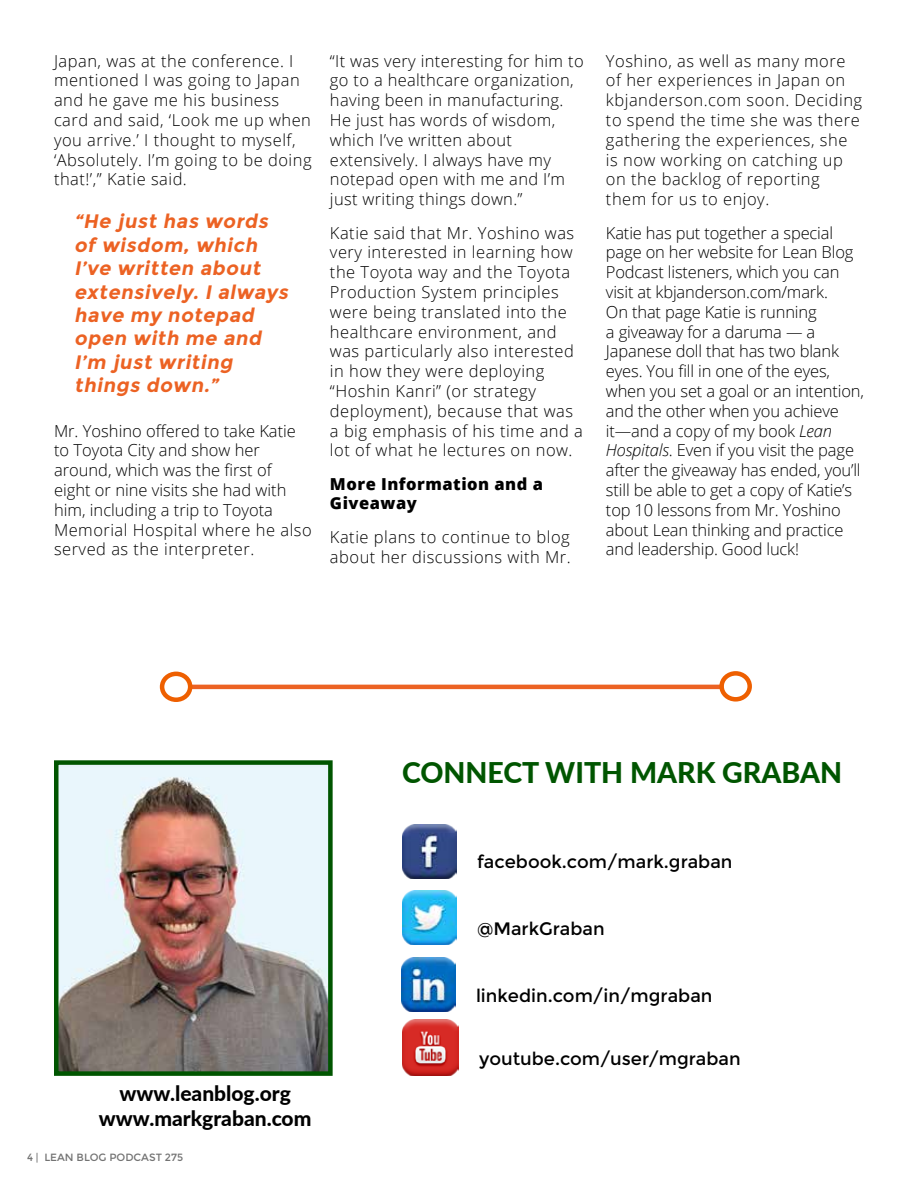
<style>
.page{position:relative;width:918px;height:1188px;background:#fff}
.page>*{position:absolute;margin:0;border:0;box-sizing:border-box;transform-origin:0 0}
.t1{font:800 28.5px "Lato";color:#050}
.t2{font:800 21px/25.2px "Lato";color:#000;text-align:center}
.t3{font:italic 700 19.5px/23.4px "Montserrat";color:#ec6223}
.t4{font:18px "Montserrat";color:#000}
.t5{font:300 16.5px/19.8px "Open Sans";letter-spacing:.03em;color:#000}
.t6{font:300 16.5px/19.8px "Open Sans";letter-spacing:-.01em;color:#000}
.t7{font:300 16.5px/19.8px "Open Sans";color:#000}
.t8{font:800 16.5px/19.8px "Open Sans";letter-spacing:.03em;color:#000}
.t9{font:10.5px "Montserrat";color:#000}
.s1{font-style:italic}
</style>
<div class="page">
<img style="left:59px;top:765px;width:269px;height:306px">
<div style="left:54px;top:760px;width:279px;height:316px;border:4px solid #050"></div>
<img style="left:403px;top:825px;width:54px;height:54px">
<img style="left:402px;top:957px;width:54px;height:54px">
<img style="left:403px;top:890px;width:54px;height:54px">
<img style="left:403px;top:1020px;width:56px;height:56px">
<hr style="left:190px;top:685px;width:534px;height:4px;background:#ec6223">
<div style="left:160px;top:672px;width:32px;height:30px;border:4px solid #ee5f00;border-radius:50%"></div>
<div style="left:719px;top:671px;width:33px;height:31px;border:4px solid #ee5f00;border-radius:50%"></div>
<p class="t5" style="left:54px;top:50px;width:259px">Japan, was at the conference. I mentioned I was going to Japan and he gave me his business card and said, ‘Look me up when you arrive.’ I thought to myself, ‘Absolutely. I’m going to be doing that!’,” Katie said.</p>
<p class="t3" style="left:74px;top:210px;width:219px">“He just has words of wisdom, which<br>I’ve written about extensively. I always have my notepad open with me and<br>I’m just writing things down.”</p>
<p class="t7" style="left:54px;top:420px;width:259px">Mr. Yoshino offered to take Katie to Toyota City and show her around, which was the first of eight or nine visits she had with him, including a trip to Toyota<br>Memorial Hospital where he also served as the interpreter.</p>
<p class="t5" style="left:330px;top:50px;width:255px">“It was very interesting for him to go to a healthcare organization, having been in manufacturing.<br>He just has words of wisdom, which I’ve written about extensively. I always have my notepad open with me and I’m just writing things down.”</p>
<p class="t5" style="left:330px;top:222px;width:255px">Katie said that Mr. Yoshino was very interested in learning how the Toyota way and the Toyota<br>Production System principles were being translated into the healthcare environment, and was particularly also interested in how they were deploying “Hoshin Kanri” (or strategy deployment), because that was a big emphasis of his time and a lot of what he lectures on now.</p>
<p class="t8" style="left:330px;top:473px;width:215px">More Information and a<br>Giveaway</p>
<p class="t5" style="left:330px;top:526px;width:242px">Katie plans to continue to blog about her discussions with Mr.</p>
<p class="t5" style="left:606px;top:50px;width:258px">Yoshino, as well as many more of her experiences in Japan on kbjanderson.com soon. Deciding to spend the time she was there gathering the experiences, she is now working on catching up on the backlog of reporting them for us to enjoy.</p>
<p class="t6" style="left:606px;top:222px;width:260px">Katie has put together a special page on her website for Lean Blog<br>Podcast listeners, which you can visit at kbjanderson.com/mark.<br>On that page Katie is running<br>a giveaway for a daruma — a<br>Japanese doll that has two blank eyes. You fill in one of the eyes, when you set a goal or an intention, and the other when you achieve it—and a copy of my book <span class="s1">Lean<br>Hospitals</span>. Even if you visit the page after the giveaway has ended, you’ll still be able to get a copy of Katie’s top 10 lessons from Mr. Yoshino about Lean thinking and practice and leadership. Good luck!</p>
<p class="t2" style="left:99px;top:1080px;width:214px">www.leanblog.org www.markgraban.com</p>
<p class="t9" style="left:27px;top:1151px;width:158px">4 | LEAN BLOG PODCAST 275</p>
<h1 class="t1" style="left:402px;top:752px;width:442px">CONNECT WITH MARK GRABAN</h1>
<p class="t4" style="left:477px;top:851px;width:257px">facebook.com/mark.graban</p>
<p class="t4" style="left:477px;top:918px;width:129px">@MarkGraban</p>
<p class="t4" style="left:476px;top:985px;width:238px">linkedin.com/in/mgraban</p>
<p class="t4" style="left:479px;top:1048px;width:263px">youtube.com/user/mgraban</p>
</div>
